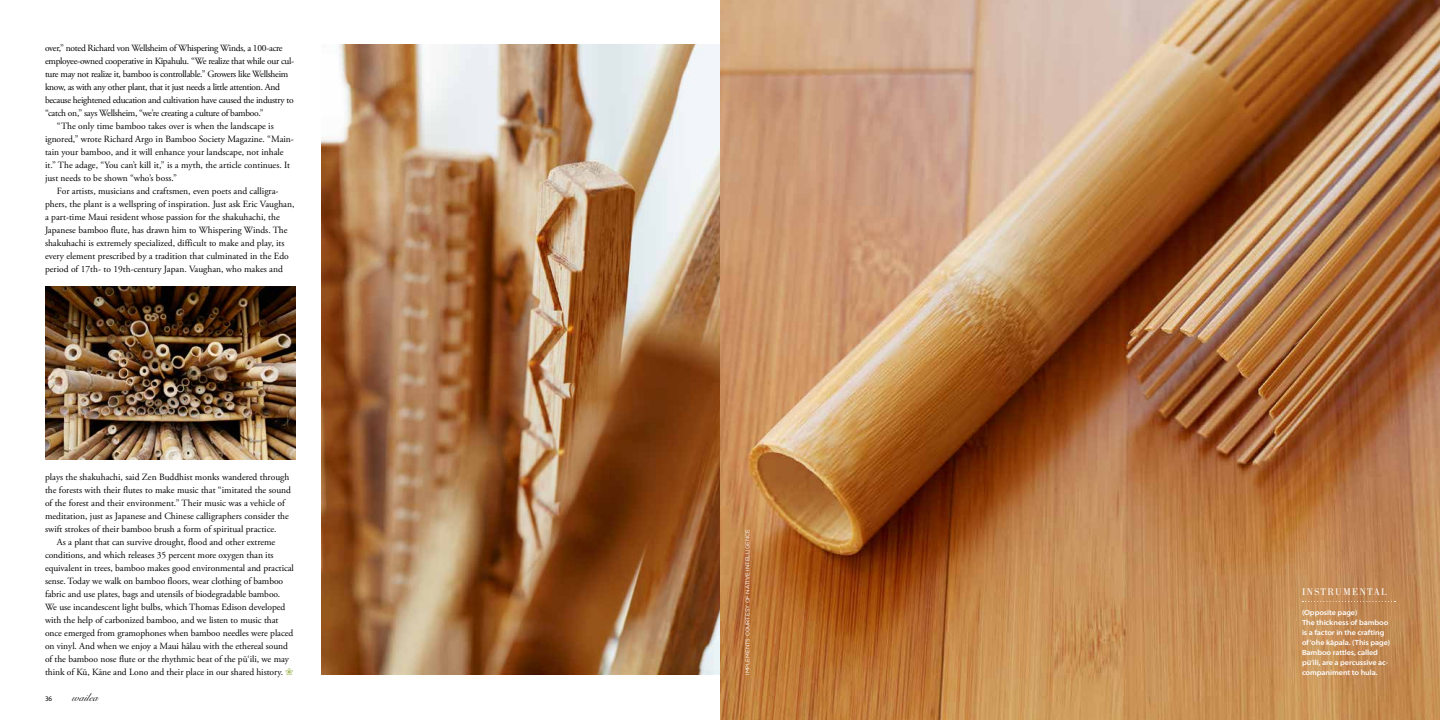
<style>
.page{position:relative;width:1440px;height:720px;background:#fff}
.page>*{position:absolute;margin:0;border:0;box-sizing:border-box;transform-origin:0 0}
.t1{font:11px "Snell Roundhand LT Std Scr";letter-spacing:.01em;color:#000}
.t2{font:10px "Bodoni Std";letter-spacing:.12em;color:#fff}
.t3{font:9.5px "Adobe Garamond Pro";letter-spacing:-.005em;color:#000}
.t4{font:9.5px "Adobe Garamond Pro";letter-spacing:-.03em;color:#000}
.t5{font:600 semi-expanded 7.5px/10px "Myriad Pro";letter-spacing:-.01em;color:#fff}
.t6{font:7px "Myriad Pro";color:#000}
.t7{font:5.5px "Gotham";color:#fff}
.s1{color:#9bb34f}
</style>
<div class="page">
<img style="left:321px;top:44px;width:399px;height:631px">
<img style="left:720px;top:0;width:720px;height:720px">
<img style="left:45px;top:286px;width:251px;height:174px">
<svg style="left:1302px;top:601px;width:93px;height:1px"></svg>
<p class="t4" style="left:45px;top:42px;width:239px">over,” noted Richard von Wellsheim of Whispering Winds, a 100-acre</p>
<p class="t4" style="left:45px;top:55px;width:251px">employee-owned cooperative in Kīpahulu. “We realize that while our cul-</p>
<p class="t4" style="left:45px;top:68px;width:245px">ture may not realize it, bamboo is controllable.” Growers like Wellsheim</p>
<p class="t4" style="left:45px;top:81px;width:237px">know, as with any other plant, that it just needs a little attention. And</p>
<p class="t4" style="left:45px;top:94px;width:250px">because heightened education and cultivation have caused the industry to</p>
<p class="t4" style="left:45px;top:107px;width:220px">“catch on,” says Wellsheim, “we’re creating a culture of bamboo.”</p>
<p class="t3" style="left:57px;top:120px;width:218px">“The only time bamboo takes over is when the landscape is</p>
<p class="t3" style="left:45px;top:133px;width:251px">ignored,” wrote Richard Argo in Bamboo Society Magazine. “Main-</p>
<p class="t3" style="left:45px;top:146px;width:240px">tain your bamboo, and it will enhance your landscape, not inhale</p>
<p class="t3" style="left:45px;top:159px;width:247px">it.” The adage, “You can’t kill it,” is a myth, the article continues. It</p>
<p class="t3" style="left:45px;top:172px;width:134px">just needs to be shown “who’s boss.”</p>
<p class="t3" style="left:57px;top:185px;width:223px">For artists, musicians and craftsmen, even poets and calligra-</p>
<p class="t3" style="left:45px;top:198px;width:251px">phers, the plant is a wellspring of inspiration. Just ask Eric Vaughan,</p>
<p class="t3" style="left:45px;top:211px;width:236px">a part-time Maui resident whose passion for the shakuhachi, the</p>
<p class="t3" style="left:45px;top:224px;width:244px">Japanese bamboo flute, has drawn him to Whispering Winds. The</p>
<p class="t3" style="left:45px;top:237px;width:241px">shakuhachi is extremely specialized, difficult to make and play, its</p>
<p class="t3" style="left:45px;top:250px;width:245px">every element prescribed by a tradition that culminated in the Edo</p>
<p class="t3" style="left:45px;top:263px;width:239px">period of 17th- to 19th-century Japan. Vaughan, who makes and</p>
<p class="t3" style="left:45px;top:471px;width:246px">plays the shakuhachi, said Zen Buddhist monks wandered through</p>
<p class="t3" style="left:45px;top:484px;width:248px">the forests with their flutes to make music that “imitated the sound</p>
<p class="t3" style="left:45px;top:497px;width:242px">of the forest and their environment.” Their music was a vehicle of</p>
<p class="t3" style="left:45px;top:510px;width:245px">meditation, just as Japanese and Chinese calligraphers consider the</p>
<p class="t3" style="left:45px;top:523px;width:233px">swift strokes of their bamboo brush a form of spiritual practice.</p>
<p class="t3" style="left:57px;top:536px;width:220px">As a plant that can survive drought, flood and other extreme</p>
<p class="t3" style="left:45px;top:549px;width:230px">conditions, and which releases 35 percent more oxygen than its</p>
<p class="t3" style="left:45px;top:562px;width:250px">equivalent in trees, bamboo makes good environmental and practical</p>
<p class="t3" style="left:45px;top:575px;width:240px">sense. Today we walk on bamboo floors, wear clothing of bamboo</p>
<p class="t3" style="left:45px;top:588px;width:237px">fabric and use plates, bags and utensils of biodegradable bamboo.</p>
<p class="t3" style="left:45px;top:601px;width:242px">We use incandescent light bulbs, which Thomas Edison developed</p>
<p class="t3" style="left:45px;top:614px;width:235px">with the help of carbonized bamboo, and we listen to music that</p>
<p class="t3" style="left:45px;top:627px;width:250px">once emerged from gramophones when bamboo needles were placed</p>
<p class="t3" style="left:45px;top:640px;width:245px">on vinyl. And when we enjoy a Maui hālau with the ethereal sound</p>
<p class="t3" style="left:45px;top:653px;width:246px">of the bamboo nose flute or the rhythmic beat of the pū‘ili, we may</p>
<p class="t3" style="left:45px;top:666px;width:250px">think of Kū, Kāne and Lono and their place in our shared history. <span class="s1">❀</span></p>
<p class="t6" style="left:45px;top:694px;width:9px">36</p>
<p class="t1" style="left:72px;top:691px;width:28px">wailea</p>
<p class="t7" style="left:744px;top:675px;width:147px;rotate:-90deg">IMPLEMENTS COURTESY OF NATIVE INTELLIGENCE</p>
<p class="t2" style="left:1302px;top:586px;width:86px">INSTRUMENTAL</p>
<p class="t5" style="left:1302px;top:607px;width:90px">(Opposite page)<br>The thickness of bamboo is a factor in the crafting of ‘ohe kāpala. (This page)<br>Bamboo rattles, called pū‘ili, are a percussive ac-</p>
<p class="t5" style="left:1302px;top:667px;width:77px">companiment to hula.</p>
</div>
